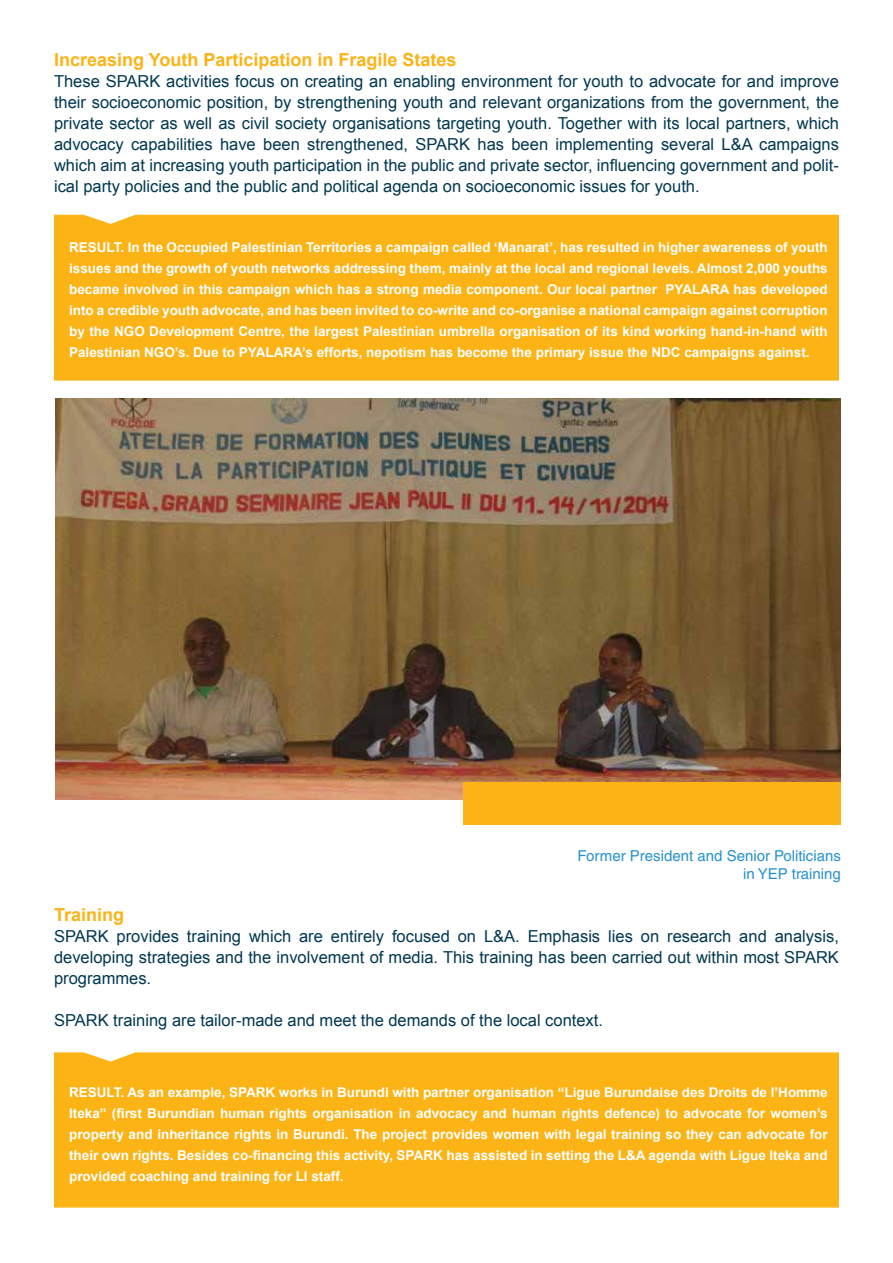
<style>
.page{position:relative;width:893px;height:1263px;background:#fff}
.page>*{position:absolute;margin:0;border:0;box-sizing:border-box;transform-origin:0 0}
.t1{font:700 18px "Arial";color:#fcb316}
.t2{font:16.5px/21px "Arial";color:#013850;text-align:justify}
.t3{font:15px/18px "Helvetica A";color:#2491d0;text-align:right}
.t4{font:700 13.5px/21px "Arial";color:#fff;text-align:justify}
</style>
<div class="page">
<div style="left:54px;top:215px;width:785px;height:166px;background:#fcb316"></div>
<img style="left:56px;top:399px;width:785px;height:401px">
<div style="left:463px;top:782px;width:378px;height:42px;background:#fcb316"></div>
<div style="left:54px;top:1052px;width:785px;height:155px;background:#fcb316"></div>
<h1 class="t1" style="left:54px;top:48px;width:404px">Increasing Youth Participation in Fragile States</h1>
<p class="t2" style="left:54px;top:71px;width:786px">These SPARK activities focus on creating an enabling environment for youth to advocate for and improve their socioeconomic position, by strengthening youth and relevant organizations from the government, the private sector as well as civil society organisations targeting youth. Together with its local partners, which advocacy capabilities have been strengthened, SPARK has been implementing several L&amp;A campaigns which aim at increasing youth participation in the public and private sector, influencing government and polit&shy;ical party policies and the public and political agenda on socioeconomic issues for youth.</p>
<p class="t4" style="left:69px;top:238px;width:760px">RESULT. In the Occupied Palestinian Territories a campaign called ‘Manarat’, has resulted in higher awareness of youth issues and the growth of youth networks addressing them, mainly at the local and regional levels. Almost 2,000 youths became involved in this campaign which has a strong media component. Our local partner PYALARA has developed into a credible youth advocate, and has been invited to co-write and co-organise a national campaign against corruption by the NGO Development Centre, the largest Palestinian umbrella organisation of its kind working hand-in-hand with Palestinian NGO’s. Due to PYALARA’s efforts, nepotism has become the primary issue the NDC campaigns against.</p>
<p class="t3" style="left:577px;top:846px;width:265px">Former President and Senior Politicians in YEP training</p>
<h1 class="t1" style="left:54px;top:902px;width:72px">Training</h1>
<p class="t2" style="left:54px;top:926px;width:786px">SPARK provides training which are entirely focused on L&amp;A. Emphasis lies on research and analysis, developing strategies and the involvement of media. This training has been carried out within most SPARK programmes.</p>
<p class="t2" style="left:54px;top:1010px;width:551px">SPARK training are tailor-made and meet the demands of the local context.</p>
<p class="t4" style="left:69px;top:1082px;width:760px">RESULT. As an example, SPARK works in Burundi with partner organisation “Ligue Burundaise des Droits de l’Homme Iteka” (first Burundian human rights organisation in advocacy and human rights defence) to advocate for women’s property and inheritance rights in Burundi. The project provides women with legal training so they can advocate for their own rights. Besides co-financing this activity, SPARK has assisted in setting the L&amp;A agenda with Ligue Iteka and provided coaching and training for LI staff.</p>
</div>
